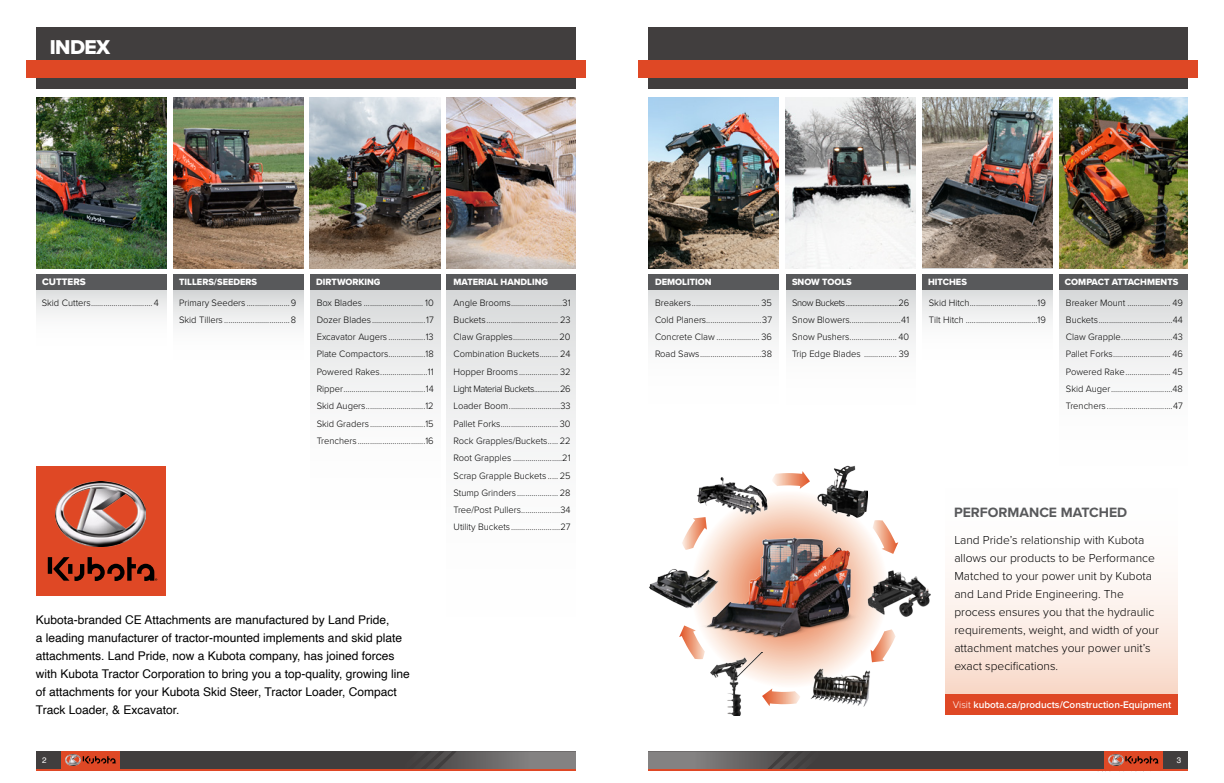
<style>
.page{position:relative;width:1224px;height:783px;background:#fff}
.page>*{position:absolute;margin:0;border:0;box-sizing:border-box;transform-origin:0 0}
.t1{font:20.8px "Proxima Nova Extrabld";letter-spacing:-.03em;color:#fff}
.t2{font:700 14px "Proxima Nova";color:#58595b}
.t3{font:12px/18px "Helvetica";color:#000}
.t4{font:300 12px/18px "Proxima Nova";color:#000}
.t5{font:600 10px "Proxima Nova";color:#fff}
.t6{font:9.8px "Proxima Nova Extrabld";color:#fff}
.t7{font:300 9.6px/17.3px "Proxima Nova";color:#000;text-align:justify}
.t8{font:9.4px "Proxima Nova Extrabld";color:#fff}
.t9{font:8px "Helvetica";color:#fff}
.s1{font-weight:300}
</style>
<div class="page">
<div style="left:648px;top:27px;width:540px;height:62px;background:#413e3e"></div>
<div style="left:638px;top:60px;width:560px;height:18px;background:#df4825"></div>
<div style="left:36px;top:27px;width:540px;height:62px;background:#413e3e"></div>
<div style="left:26px;top:60px;width:560px;height:18px;background:#df4825"></div>
<div style="left:36px;top:751px;width:540px;height:18px;background:#413e3e"></div>
<svg style="left:428px;top:751px;width:148px;height:18px;background:#6d6b6b"></svg>
<hr style="left:36px;top:769px;width:540px;height:1px;background:#df4825">
<img style="left:1089px;top:770px;width:72px;height:1px">
<div style="left:648px;top:751px;width:540px;height:18px;background:#413e3e"></div>
<svg style="left:648px;top:751px;width:149px;height:18px;background:#6d6b6b"></svg>
<hr style="left:648px;top:769px;width:540px;height:1px;background:#df4825">
<div style="left:62px;top:751px;width:58px;height:18px;background:#df4825"></div>
<svg style="left:83px;top:756px;width:33px;height:8px"></svg>
<img style="left:66px;top:755px;width:15px;height:10px">
<div style="left:1104px;top:751px;width:58px;height:18px;background:#df4825"></div>
<svg style="left:1125px;top:756px;width:34px;height:8px"></svg>
<img style="left:1108px;top:755px;width:15px;height:10px">
<div style="left:945px;top:471px;width:233px;height:225px;background:linear-gradient(to bottom,#fff,#f9dfd1)"></div>
<div style="left:923px;top:283px;width:130px;height:82px;background:linear-gradient(to bottom,#cfd1d1,#fff)"></div>
<img style="left:447px;top:97px;width:129px;height:171px">
<img style="left:785px;top:97px;width:130px;height:171px">
<img style="left:173px;top:97px;width:130px;height:171px">
<img style="left:310px;top:97px;width:130px;height:171px">
<img style="left:36px;top:97px;width:130px;height:171px">
<img style="left:923px;top:97px;width:130px;height:171px">
<img style="left:1060px;top:97px;width:128px;height:171px">
<div style="left:310px;top:282px;width:130px;height:246px;background:linear-gradient(to bottom,#dcdede,#fff)"></div>
<div style="left:447px;top:274px;width:129px;height:370px;background:linear-gradient(to bottom,#dddedf,#fff)"></div>
<div style="left:173px;top:290px;width:130px;height:75px;background:linear-gradient(to bottom,#dbdddd,#fff)"></div>
<div style="left:173px;top:274px;width:130px;height:15px;background:#58595b"></div>
<div style="left:310px;top:274px;width:130px;height:15px;background:#58595b"></div>
<div style="left:447px;top:274px;width:129px;height:15px;background:#58595b"></div>
<svg style="left:36px;top:289px;width:130px;height:26px;fill:#e9eaea"></svg>
<div style="left:36px;top:274px;width:130px;height:15px;background:#58595b"></div>
<div style="left:1060px;top:282px;width:128px;height:198px;background:linear-gradient(to bottom,#dddedf,#fff)"></div>
<div style="left:786px;top:284px;width:130px;height:130px;background:linear-gradient(to bottom,#dddedf,#fff)"></div>
<div style="left:786px;top:274px;width:130px;height:15px;background:#58595b"></div>
<div style="left:923px;top:274px;width:130px;height:15px;background:#58595b"></div>
<div style="left:1060px;top:274px;width:128px;height:15px;background:#58595b"></div>
<svg style="left:648px;top:289px;width:131px;height:51px;fill:#eaebeb"></svg>
<div style="left:648px;top:274px;width:131px;height:15px;background:#58595b"></div>
<img style="left:648px;top:97px;width:131px;height:171px">
<svg style="left:680px;top:479px;width:218px;height:219px"></svg>
<img style="left:695px;top:534px;width:169px;height:110px">
<img style="left:867px;top:570px;width:63px;height:47px">
<img style="left:804px;top:662px;width:70px;height:45px">
<img style="left:697px;top:477px;width:72px;height:39px">
<img style="left:711px;top:652px;width:51px;height:63px">
<img style="left:649px;top:566px;width:69px;height:43px">
<img style="left:818px;top:466px;width:49px;height:51px">
<svg style="left:772px;top:471px;width:38px;height:18px"></svg>
<svg style="left:762px;top:689px;width:38px;height:17px"></svg>
<svg style="left:682px;top:517px;width:25px;height:33px"></svg>
<svg style="left:679px;top:625px;width:26px;height:34px"></svg>
<svg style="left:871px;top:629px;width:25px;height:33px"></svg>
<svg style="left:873px;top:520px;width:25px;height:34px"></svg>
<div style="left:36px;top:466px;width:130px;height:130px;background:#df4825"></div>
<svg style="left:48px;top:557px;width:109px;height:24px"></svg>
<img style="left:55px;top:481px;width:91px;height:66px">
<div style="left:945px;top:695px;width:233px;height:20px;background:#df4825"></div>
<h1 class="t1" style="left:50px;top:32px;width:62px">INDEX</h1>
<p class="t6" style="left:42px;top:274px;width:45px">CUTTERS</p>
<p class="t8" style="left:179px;top:274px;width:80px">TILLERS/SEEDERS</p>
<p class="t8" style="left:316px;top:274px;width:66px">DIRTWORKING</p>
<p class="t8" style="left:454px;top:274px;width:96px">MATERIAL HANDLING</p>
<p class="t8" style="left:655px;top:274px;width:58px">DEMOLITION</p>
<p class="t8" style="left:792px;top:274px;width:61px">SNOW TOOLS</p>
<p class="t8" style="left:928px;top:274px;width:40px">HITCHES</p>
<p class="t8" style="left:1065px;top:274px;width:115px">COMPACT ATTACHMENTS</p>
<p class="t7" style="left:655px;top:293px;width:119px">Breakers................................. 35<br>Cold Planers...........................37<br>Concrete Claw ..................... 36<br>Road Saws..............................38</p>
<p class="t7" style="left:792px;top:293px;width:119px">Snow Buckets...............................26<br>Snow Blowers.........................41<br>Snow Pushers....................... 40<br>Trip Edge Blades ................ 39</p>
<p class="t7" style="left:929px;top:293px;width:119px">Skid Hitch.................................19<br>Tilt Hitch ...................................19</p>
<p class="t7" style="left:1066px;top:293px;width:119px">Breaker Mount ..................... 49<br>Buckets....................................44<br>Claw Grapple.........................43<br>Pallet Forks............................ 46<br>Powered Rake...................... 45<br>Skid Auger..............................48<br>Trenchers................................47</p>
<p class="t7" style="left:42px;top:293px;width:119px">Skid Cutters..............................4</p>
<p class="t7" style="left:317px;top:293px;width:119px">Box Blades ............................. 10<br>Dozer Blades..........................17<br>Excavator Augers ..................13<br>Plate Compactors..................18<br>Powered Rakes.......................11<br>Ripper........................................14<br>Skid Augers.............................12<br>Skid Graders...........................15<br>Trenchers.................................16</p>
<p class="t7" style="left:454px;top:293px;width:119px">Angle Brooms.........................31<br>Buckets................................... 23<br>Claw Grapples......................20<br>Combination Buckets......... 24<br>Hopper Brooms ................... 32<br>Light Material Buckets...............26<br>Loader Boom.........................33<br>Pallet Forks............................ 30<br>Rock Grapples/Buckets..... 22<br>Root Grapples ........................21<br>Scrap Grapple Buckets ..... 25<br>Stump Grinders.................... 28<br>Tree/Post Pullers...................34<br>Utility Buckets........................27</p>
<p class="t7" style="left:179px;top:293px;width:119px">Primary Seeders .....................9<br>Skid Tillers ................................8</p>
<h2 class="t2" style="left:954px;top:502px;width:175px">PERFORMANCE MATCHED</h2>
<p class="t3" style="left:36px;top:611px;width:375px">Kubota-branded CE Attachments are manufactured by Land Pride,<br>a leading manufacturer of tractor-mounted implements and skid plate attachments. Land Pride, now a Kubota company, has joined forces with Kubota Tractor Corporation to bring you a top-quality, growing line of attachments for your Kubota Skid Steer, Tractor Loader, Compact Track Loader, &amp; Excavator.</p>
<p class="t4" style="left:954px;top:530px;width:206px">Land Pride’s relationship with Kubota allows our products to be Performance Matched to your power unit by Kubota and Land Pride Engineering. The process ensures you that the hydraulic requirements, weight, and width of your attachment matches your power unit’s exact specifications.</p>
<p class="t5" style="left:953px;top:697px;width:220px"><span class="s1">Visit</span> kubota.ca/products/Construction-Equipment</p>
<p class="t9" style="left:42px;top:754px;width:6px">2</p>
<p class="t9" style="left:1177px;top:754px;width:6px">3</p>
</div>
